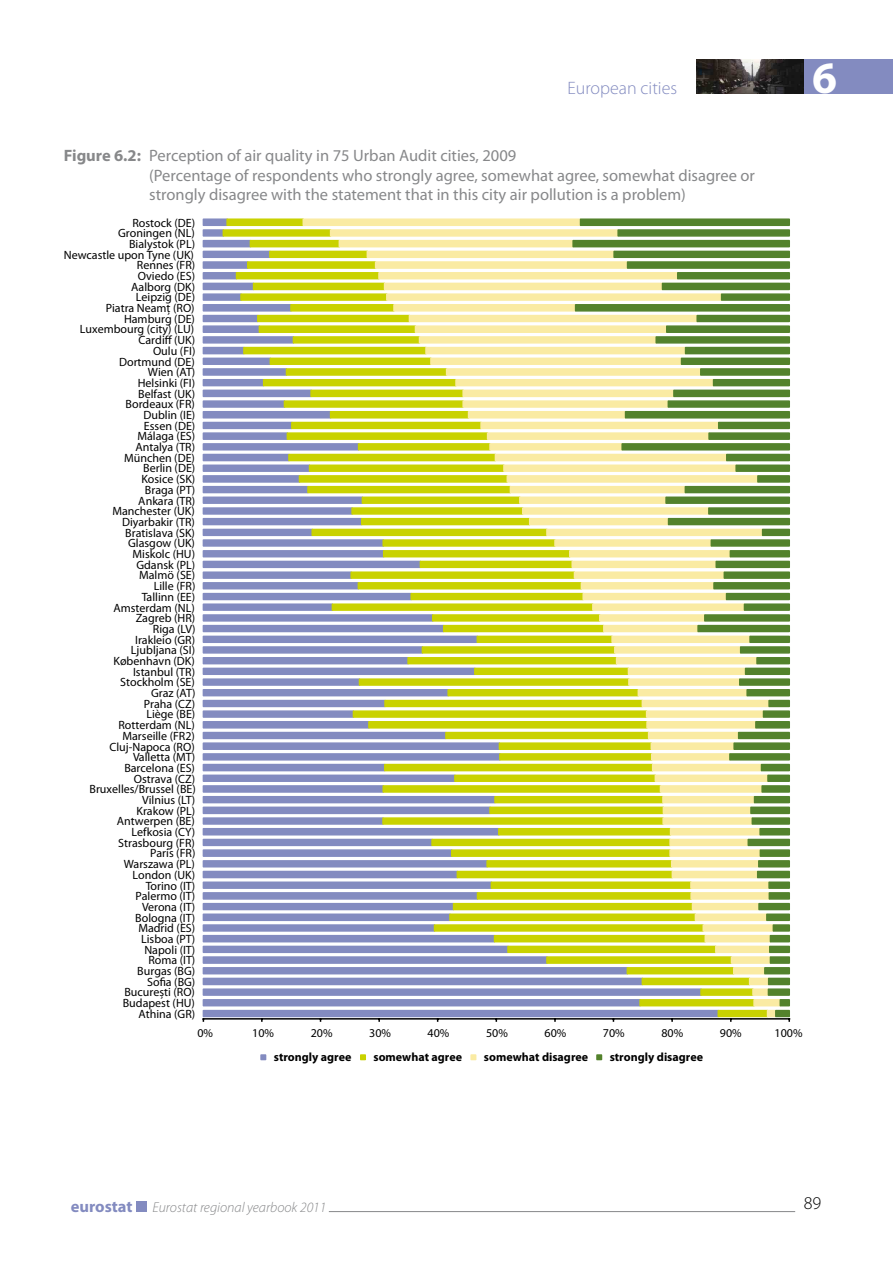
<style>
.page{position:relative;width:893px;height:1263px;background:#fff}
.page>*{position:absolute;margin:0;border:0;box-sizing:border-box;transform-origin:0 0}
.t1{font:700 45px "Myriad Pro";color:#fff}
.t2{font:300 18px "Myriad Pro";color:#838bc0}
.t3{font:300 18px "Myriad Pro";color:#000}
.t4{font:16.5px/19.5px "Myriad Pro";color:#87888a}
.t5{font:italic 300 14.25px "Myriad Pro";color:#87888a}
.t6{font:12px "Myriad Pro";color:#000}
.t7{font:700 12px "Myriad Pro";color:#000}
.s1{font-weight:700}
.s2{font-weight:700;font-style:normal;font-size:16.5px;color:#838bc0}
</style>
<div class="page">
<div style="left:804px;top:60px;width:89px;height:34px;background:#838bc0"></div>
<hr style="left:329px;top:1211px;width:466px;height:1px;background:#87888a">
<div style="left:136px;top:1201px;width:10px;height:11px;background:#838bc0"></div>
<img style="left:696px;top:60px;width:108px;height:34px">
<svg style="left:202px;top:218px;width:20px;height:800px"></svg>
<svg style="left:222px;top:218px;width:80px;height:800px"></svg>
<svg style="left:302px;top:218px;width:270px;height:800px"></svg>
<svg style="left:572px;top:218px;width:218px;height:800px"></svg>
<hr style="left:202px;top:1018px;width:588px;height:1px;background:#000">
<svg style="left:260px;top:1054px;width:6px;height:6px"></svg>
<svg style="left:360px;top:1054px;width:6px;height:6px"></svg>
<svg style="left:470px;top:1054px;width:6px;height:6px"></svg>
<svg style="left:596px;top:1054px;width:6px;height:6px"></svg>
<h2 class="t2" style="left:568px;top:78px;width:111px">European cities</h2>
<h1 class="t1" style="left:812px;top:53px;width:26px">6</h1>
<h3 class="t4" style="left:149px;top:146px;width:607px;text-indent:-85px"><span class="s1">Figure 6.2:</span> Perception of air quality in 75 Urban Audit cities, 2009<br>(Percentage of respondents who strongly agree, somewhat agree, somewhat disagree or strongly disagree with the statement that in this city air pollution is a problem)</h3>
<p class="t6" style="left:133px;top:216px;width:64px">Rostock (DE)</p>
<p class="t6" style="left:118px;top:227px;width:78px">Groningen (NL)</p>
<p class="t6" style="left:129px;top:237px;width:67px">Bialystok (PL)</p>
<p class="t6" style="left:64px;top:248px;width:132px">Newcastle upon Tyne (UK)</p>
<p class="t6" style="left:137px;top:259px;width:60px">Rennes (FR)</p>
<p class="t6" style="left:138px;top:269px;width:59px">Oviedo (ES)</p>
<p class="t6" style="left:131px;top:280px;width:65px">Aalborg (DK)</p>
<p class="t6" style="left:136px;top:291px;width:61px">Leipzig (DE)</p>
<p class="t6" style="left:106px;top:301px;width:90px">Piatra Neamţ (RO)</p>
<p class="t6" style="left:124px;top:312px;width:72px">Hamburg (DE)</p>
<p class="t6" style="left:80px;top:323px;width:116px">Luxembourg (city) (LU)</p>
<p class="t6" style="left:139px;top:334px;width:58px">Cardiff (UK)</p>
<p class="t6" style="left:153px;top:344px;width:44px">Oulu (FI)</p>
<p class="t6" style="left:119px;top:355px;width:77px">Dortmund (DE)</p>
<p class="t6" style="left:148px;top:366px;width:49px">Wien (AT)</p>
<p class="t6" style="left:138px;top:376px;width:59px">Helsinki (FI)</p>
<p class="t6" style="left:138px;top:387px;width:58px">Belfast (UK)</p>
<p class="t6" style="left:126px;top:398px;width:71px">Bordeaux (FR)</p>
<p class="t6" style="left:143px;top:408px;width:53px">Dublin (IE)</p>
<p class="t6" style="left:144px;top:419px;width:53px">Essen (DE)</p>
<p class="t6" style="left:137px;top:430px;width:59px">Málaga (ES)</p>
<p class="t6" style="left:135px;top:440px;width:61px">Antalya (TR)</p>
<p class="t6" style="left:124px;top:451px;width:72px">München (DE)</p>
<p class="t6" style="left:143px;top:462px;width:53px">Berlin (DE)</p>
<p class="t6" style="left:141px;top:473px;width:55px">Kosice (SK)</p>
<p class="t6" style="left:145px;top:483px;width:52px">Braga (PT)</p>
<p class="t6" style="left:138px;top:494px;width:58px">Ankara (TR)</p>
<p class="t6" style="left:112px;top:505px;width:84px">Manchester (UK)</p>
<p class="t6" style="left:122px;top:515px;width:74px">Diyarbakir (TR)</p>
<p class="t6" style="left:125px;top:526px;width:71px">Bratislava (SK)</p>
<p class="t6" style="left:128px;top:537px;width:68px">Glasgow (UK)</p>
<p class="t6" style="left:133px;top:547px;width:64px">Miskolc (HU)</p>
<p class="t6" style="left:136px;top:558px;width:60px">Gdansk (PL)</p>
<p class="t6" style="left:139px;top:569px;width:58px">Malmö (SE)</p>
<p class="t6" style="left:154px;top:579px;width:43px">Lille (FR)</p>
<p class="t6" style="left:142px;top:590px;width:55px">Tallinn (EE)</p>
<p class="t6" style="left:113px;top:601px;width:83px">Amsterdam (NL)</p>
<p class="t6" style="left:136px;top:612px;width:61px">Zagreb (HR)</p>
<p class="t6" style="left:153px;top:622px;width:44px">Riga (LV)</p>
<p class="t6" style="left:135px;top:633px;width:62px">Irakleio (GR)</p>
<p class="t6" style="left:131px;top:644px;width:66px">Ljubljana (SI)</p>
<p class="t6" style="left:114px;top:654px;width:83px">København (DK)</p>
<p class="t6" style="left:133px;top:665px;width:64px">Istanbul (TR)</p>
<p class="t6" style="left:120px;top:676px;width:76px">Stockholm (SE)</p>
<p class="t6" style="left:151px;top:686px;width:46px">Graz (AT)</p>
<p class="t6" style="left:144px;top:697px;width:53px">Praha (CZ)</p>
<p class="t6" style="left:146px;top:708px;width:50px">Liège (BE)</p>
<p class="t6" style="left:119px;top:718px;width:78px">Rotterdam (NL)</p>
<p class="t6" style="left:123px;top:729px;width:74px">Marseille (FR2)</p>
<p class="t6" style="left:109px;top:740px;width:87px">Cluj-Napoca (RO)</p>
<p class="t6" style="left:133px;top:751px;width:63px">Valletta (MT)</p>
<p class="t6" style="left:124px;top:761px;width:72px">Barcelona (ES)</p>
<p class="t6" style="left:134px;top:772px;width:63px">Ostrava (CZ)</p>
<p class="t6" style="left:90px;top:783px;width:108px">Bruxelles/Brussel (BE)</p>
<p class="t6" style="left:142px;top:793px;width:55px">Vilnius (LT)</p>
<p class="t6" style="left:137px;top:804px;width:60px">Krakow (PL)</p>
<p class="t6" style="left:117px;top:815px;width:80px">Antwerpen (BE)</p>
<p class="t6" style="left:132px;top:825px;width:65px">Lefkosia (CY)</p>
<p class="t6" style="left:118px;top:836px;width:78px">Strasbourg (FR)</p>
<p class="t6" style="left:150px;top:847px;width:47px">Paris (FR)</p>
<p class="t6" style="left:124px;top:857px;width:73px">Warszawa (PL)</p>
<p class="t6" style="left:133px;top:868px;width:64px">London (UK)</p>
<p class="t6" style="left:146px;top:879px;width:51px">Torino (IT)</p>
<p class="t6" style="left:135px;top:890px;width:61px">Palermo (IT)</p>
<p class="t6" style="left:142px;top:900px;width:55px">Verona (IT)</p>
<p class="t6" style="left:135px;top:911px;width:61px">Bologna (IT)</p>
<p class="t6" style="left:138px;top:922px;width:58px">Madrid (ES)</p>
<p class="t6" style="left:141px;top:932px;width:56px">Lisboa (PT)</p>
<p class="t6" style="left:144px;top:943px;width:52px">Napoli (IT)</p>
<p class="t6" style="left:148px;top:954px;width:49px">Roma (IT)</p>
<p class="t6" style="left:137px;top:964px;width:59px">Burgas (BG)</p>
<p class="t6" style="left:147px;top:975px;width:50px">Sofia (BG)</p>
<p class="t6" style="left:124px;top:986px;width:72px">București (RO)</p>
<p class="t6" style="left:123px;top:996px;width:74px">Budapest (HU)</p>
<p class="t6" style="left:138px;top:1007px;width:58px">Athina (GR)</p>
<p class="t6" style="left:197px;top:1026px;width:17px">0%</p>
<p class="t6" style="left:252px;top:1026px;width:23px">10%</p>
<p class="t6" style="left:311px;top:1026px;width:23px">20%</p>
<p class="t6" style="left:369px;top:1026px;width:23px">30%</p>
<p class="t6" style="left:428px;top:1026px;width:23px">40%</p>
<p class="t6" style="left:486px;top:1026px;width:23px">50%</p>
<p class="t6" style="left:544px;top:1026px;width:23px">60%</p>
<p class="t6" style="left:603px;top:1026px;width:23px">70%</p>
<p class="t6" style="left:661px;top:1026px;width:23px">80%</p>
<p class="t6" style="left:720px;top:1026px;width:23px">90%</p>
<p class="t6" style="left:775px;top:1026px;width:29px">100%</p>
<p class="t7" style="left:274px;top:1049px;width:79px">strongly agree</p>
<p class="t7" style="left:373px;top:1049px;width:90px">somewhat agree</p>
<p class="t7" style="left:484px;top:1049px;width:106px">somewhat disagree</p>
<p class="t7" style="left:610px;top:1049px;width:95px">strongly disagree</p>
<p class="t5" style="left:71px;top:1200px;width:257px"><span class="s2">eurostat</span> Eurostat regional yearbook 2011</p>
<h2 class="t3" style="left:804px;top:1193px;width:19px">89</h2>
</div>
